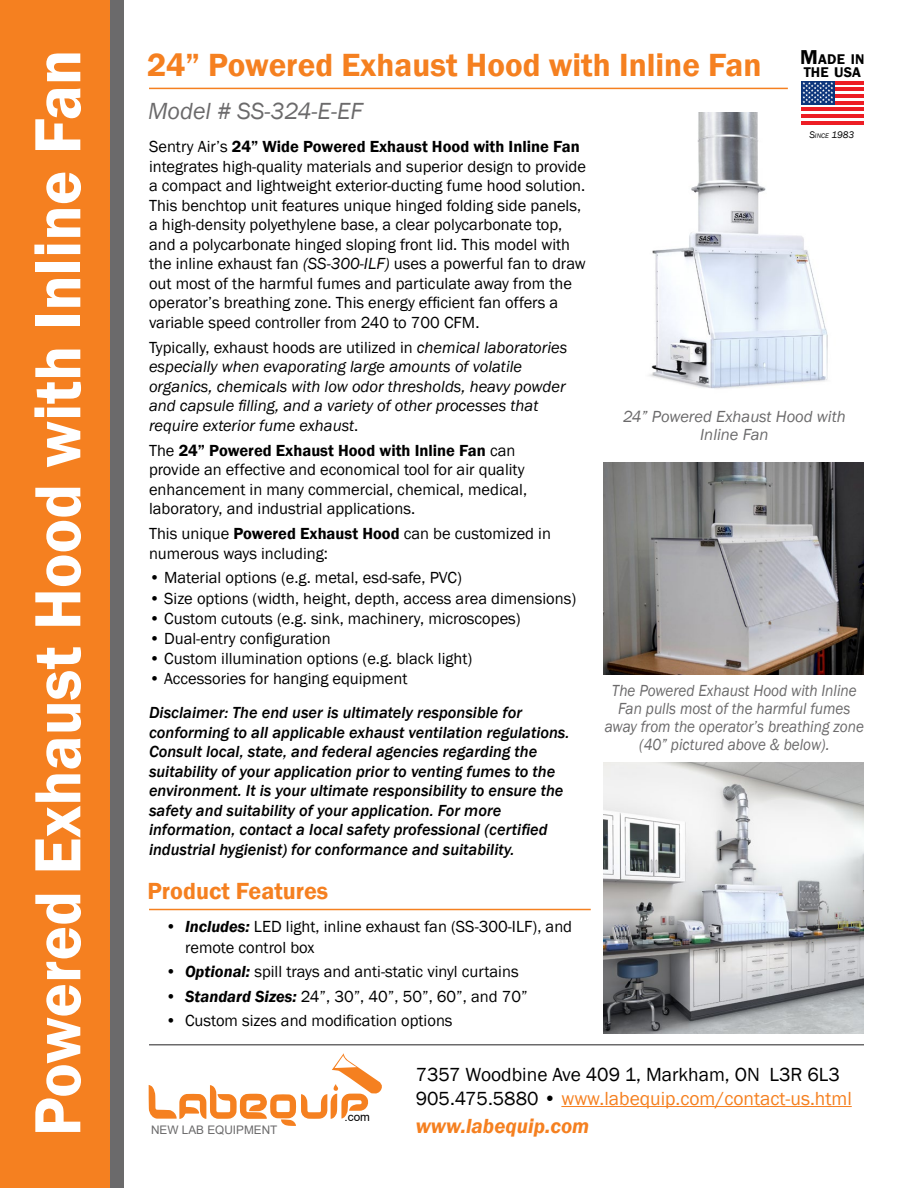
<style>
.page{position:relative;width:918px;height:1188px;background:#fff}
.page>*{position:absolute;margin:0;border:0;box-sizing:border-box;transform-origin:0 0}
.t1{font:600 67.5px "Franklin Gothic";color:#fff;scale:.96 1}
.t2{font:600 33px "Franklin Gothic";color:#f58020}
.t3{font:italic 24px "Franklin Gothic";color:#6b6a6b}
.t4{font:600 24px "Franklin Gothic";color:#f58020}
.t5{font:italic 600 21px "Franklin Gothic";color:#f58020}
.t6{font:19.5px/24px "Franklin Gothic";color:#000}
.t7{font:16.5px/19.5px "Franklin Gothic";color:#000}
.t8{font:italic 500 16.5px/19.5px "Franklin Gothic";color:#000}
.t9{font:italic 16.5px/19.5px "Franklin Gothic";color:#000}
.t10{font:italic 16.5px/18px "Franklin Gothic";color:#6b6a6b;text-align:center;scale:.92 1}
.t11{font:italic 16.5px/18px "Franklin Gothic";color:#6b6a6b;text-align:center}
.t12{font:600 14.4px/12.8px "Franklin Gothic";letter-spacing:.01em;color:#000}
.t13{font:11.85px "Arial";color:#6b6a6b}
.t14{font:11.7px "Arial";color:#000}
.t15{font:italic 9.9px "Franklin Gothic";color:#000}
.s1{font-size:20.7px}
.s2{font-weight:600}
.s3{font-style:italic}
.s4{font-style:normal}
.s5{font-size:6.9px}
.s6{font-weight:600;font-style:italic}
.s7{color:#f58020}
</style>
<div class="page">
<div style="left:0;top:0;width:110px;height:1188px;background:#f58020"></div>
<div style="left:110px;top:0;width:14px;height:1188px;background:#6b6a6b"></div>
<hr style="left:561px;top:1106px;width:291px;height:1px;background:#f58020">
<svg style="left:149px;top:1053px;width:233px;height:73px"></svg>
<hr style="left:149px;top:1044px;width:715px;height:2px;background:#6b6a6b">
<hr style="left:149px;top:909px;width:442px;height:1px;background:#f58020">
<hr style="left:149px;top:88px;width:639px;height:1px;background:#f58020">
<img style="left:649px;top:113px;width:179px;height:276px">
<img style="left:604px;top:462px;width:259px;height:212px">
<svg style="left:801px;top:84px;width:63px;height:38px"></svg>
<hr style="left:835px;top:81px;width:29px;height:3px;background:#ed1d24">
<hr style="left:835px;top:88px;width:29px;height:3px;background:#ed1d24">
<hr style="left:835px;top:94px;width:29px;height:4px;background:#ed1d24">
<hr style="left:835px;top:101px;width:29px;height:3px;background:#ed1d24">
<hr style="left:801px;top:107px;width:63px;height:4px;background:#ed1d24">
<hr style="left:801px;top:115px;width:63px;height:3px;background:#ed1d24">
<hr style="left:801px;top:122px;width:63px;height:3px;background:#ed1d24">
<div style="left:801px;top:81px;width:34px;height:23px;background:#0c347b"></div>
<svg style="left:803px;top:82px;width:30px;height:21px"></svg>
<img style="left:604px;top:762px;width:259px;height:271px">
<h1 class="t1" style="left:16px;top:1136px;width:1133px;rotate:-90deg">Powered Exhaust Hood with Inline Fan</h1>
<p class="t12" style="left:800px;top:53px;width:66px"><span class="s1">M</span>ADE IN<br>THE USA</p>
<h2 class="t2" style="left:147px;top:45px;width:616px">24” Powered Exhaust Hood with Inline Fan</h2>
<h3 class="t3" style="left:148px;top:96px;width:216px">Model # SS-324-E-EF</h3>
<p class="t7" style="left:149px;top:137px;width:438px">Sentry Air’s <span class="s2">24” Wide Powered Exhaust Hood with Inline Fan </span>integrates high-quality materials and superior design to provide a compact and lightweight exterior-ducting fume hood solution.<br>This benchtop unit features unique hinged folding side panels, a high-density polyethylene base, a clear polycarbonate top, and a polycarbonate hinged sloping front lid. This model with the inline exhaust fan <span class="s3">(SS-300-ILF)</span> uses a powerful fan to draw out most of the harmful fumes and particulate away from the operator’s breathing zone. This energy efficient fan offers a variable speed controller from 240 to 700 CFM.</p>
<p class="t9" style="left:149px;top:338px;width:420px"><span class="s4">Typically, exhaust hoods are utilized in</span> chemical laboratories especially when evaporating large amounts of volatile organics, chemicals with low odor thresholds, heavy powder and capsule filling, and a variety of other processes that require exterior fume exhaust<span class="s4">.</span></p>
<p class="t7" style="left:149px;top:441px;width:380px">The <span class="s2">24” Powered Exhaust Hood with Inline Fan</span> can provide an effective and economical tool for air quality enhancement in many commercial, chemical, medical, laboratory, and industrial applications.</p>
<p class="t7" style="left:149px;top:524px;width:403px">This unique <span class="s2">Powered Exhaust Hood</span> can be customized in numerous ways including:</p>
<p class="t7" style="left:149px;top:569px;width:314px">• Material options (e.g. metal, esd-safe, PVC)</p>
<p class="t7" style="left:149px;top:589px;width:429px">• Size options (width, height, depth, access area dimensions)</p>
<p class="t7" style="left:149px;top:609px;width:373px">• Custom cutouts (e.g. sink, machinery, microscopes)</p>
<p class="t7" style="left:149px;top:629px;width:183px">• Dual-entry configuration</p>
<p class="t7" style="left:149px;top:649px;width:325px">• Custom illumination options (e.g. black light)</p>
<p class="t7" style="left:149px;top:669px;width:260px">• Accessories for hanging equipment</p>
<p class="t8" style="left:149px;top:703px;width:422px">Disclaimer: The end user is ultimately responsible for conforming to all applicable exhaust ventilation regulations.<br>Consult local, state, and federal agencies regarding the suitability of your application prior to venting fumes to the environment. It is your ultimate responsibility to ensure the safety and suitability of your application. For more information, contact a local safety professional (certified industrial hygienist) for conformance and suitability.</p>
<p class="t15" style="left:809px;top:129px;width:47px">S<span class="s5">INCE</span> 1983</p>
<p class="t11" style="left:623px;top:408px;width:224px">24” Powered Exhaust Hood with<br>Inline Fan</p>
<p class="t10" style="left:605px;top:681px;width:283px">The Powered Exhaust Hood with Inline Fan pulls most of the harmful fumes away from the operator’s breathing zone (40” pictured above &amp; below).</p>
<h3 class="t4" style="left:147px;top:876px;width:182px">Product Features</h3>
<p class="t7" style="left:185px;top:916px;width:389px;line-height:21px;text-indent:-19px">• <span class="s6">Includes:</span> LED light, inline exhaust fan (SS-300-ILF), and remote control box</p>
<p class="t7" style="left:166px;top:962px;width:355px">• <span class="s6">Optional:</span> spill trays and anti-static vinyl curtains</p>
<p class="t7" style="left:166px;top:987px;width:364px">• <span class="s6">Standard Sizes:</span> 24”, 30”, 40”, 50”, 60”, and 70”</p>
<p class="t7" style="left:166px;top:1011px;width:289px">• Custom sizes and modification options</p>
<p class="t6" style="left:416px;top:1063px;width:438px">7357 Woodbine Ave 409 1, Markham, ON L3R 6L3<br>905.475.5880 • <span class="s7">www.labequip.com/contact-us.html</span></p>
<p class="t5" style="left:416px;top:1112px;width:175px">www.labequip.com</p>
<p class="t14" style="left:345px;top:1108px;width:27px">.com</p>
<p class="t13" style="left:151px;top:1121px;width:128px">NEW LAB EQUIPMENT</p>
</div>
